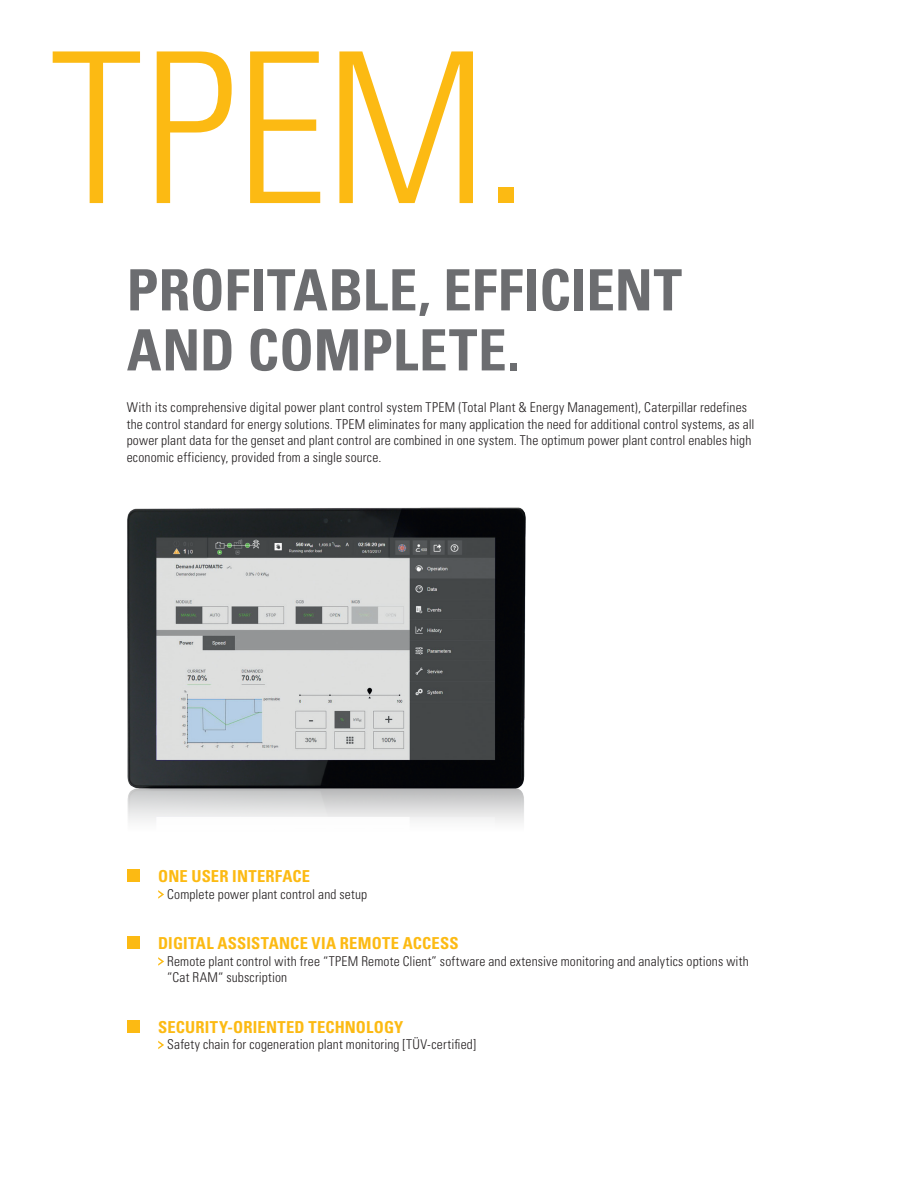
<style>
.page{position:relative;width:918px;height:1188px;background:#fff}
.page>*{position:absolute;margin:0;border:0;box-sizing:border-box;transform-origin:0 0}
.t1{font:300 condensed 210px "Univers LT Std";color:#fcba13}
.t2{font:700 condensed 57px/60px "Univers LT Std";color:#6c6d70}
.t3{font:700 condensed 16.5px "Univers LT Std";letter-spacing:.01em;color:#fcba13}
.t4{font:300 condensed 13.5px/16.5px "Univers LT Std";letter-spacing:.015em;color:#231f20}
</style>
<div class="page">
<img style="left:127px;top:507px;width:399px;height:284px">
<div style="left:127px;top:869px;width:12px;height:13px;background:#fcba13"></div>
<svg style="left:158px;top:890px;width:6px;height:9px"></svg>
<div style="left:127px;top:936px;width:12px;height:13px;background:#fcba13"></div>
<svg style="left:158px;top:957px;width:6px;height:9px"></svg>
<div style="left:127px;top:1020px;width:12px;height:13px;background:#fcba13"></div>
<svg style="left:158px;top:1041px;width:6px;height:8px"></svg>
<h1 class="t1" style="left:50px;top:3px;width:481px">TPEM.</h1>
<h2 class="t2" style="left:127px;top:260px;width:557px">PROFITABLE, EFFICIENT<br>AND COMPLETE.</h2>
<p class="t4" style="left:127px;top:399px;width:629px">With its comprehensive digital power plant control system TPEM (Total Plant &amp; Energy Management), Caterpillar redefines the control standard for energy solutions. TPEM eliminates for many application the need for additional control systems, as all power plant data for the genset and plant control are combined in one system. The optimum power plant control enables high economic efficiency, provided from a single source.</p>
<p class="t3" style="left:158px;top:866px;width:153px">ONE USER INTERFACE</p>
<p class="t4" style="left:167px;top:886px;width:202px">Complete power plant control and setup</p>
<p class="t3" style="left:158px;top:933px;width:302px">DIGITAL ASSISTANCE VIA REMOTE ACCESS</p>
<p class="t4" style="left:167px;top:953px;width:583px">Remote plant control with free “TPEM Remote Client” software and extensive monitoring and analytics options with “Cat RAM“ subscription</p>
<p class="t3" style="left:158px;top:1017px;width:247px">SECURITY-ORIENTED TECHNOLOGY</p>
<p class="t4" style="left:167px;top:1036px;width:311px">Safety chain for cogeneration plant monitoring [TÜV-certified]</p>
</div>
